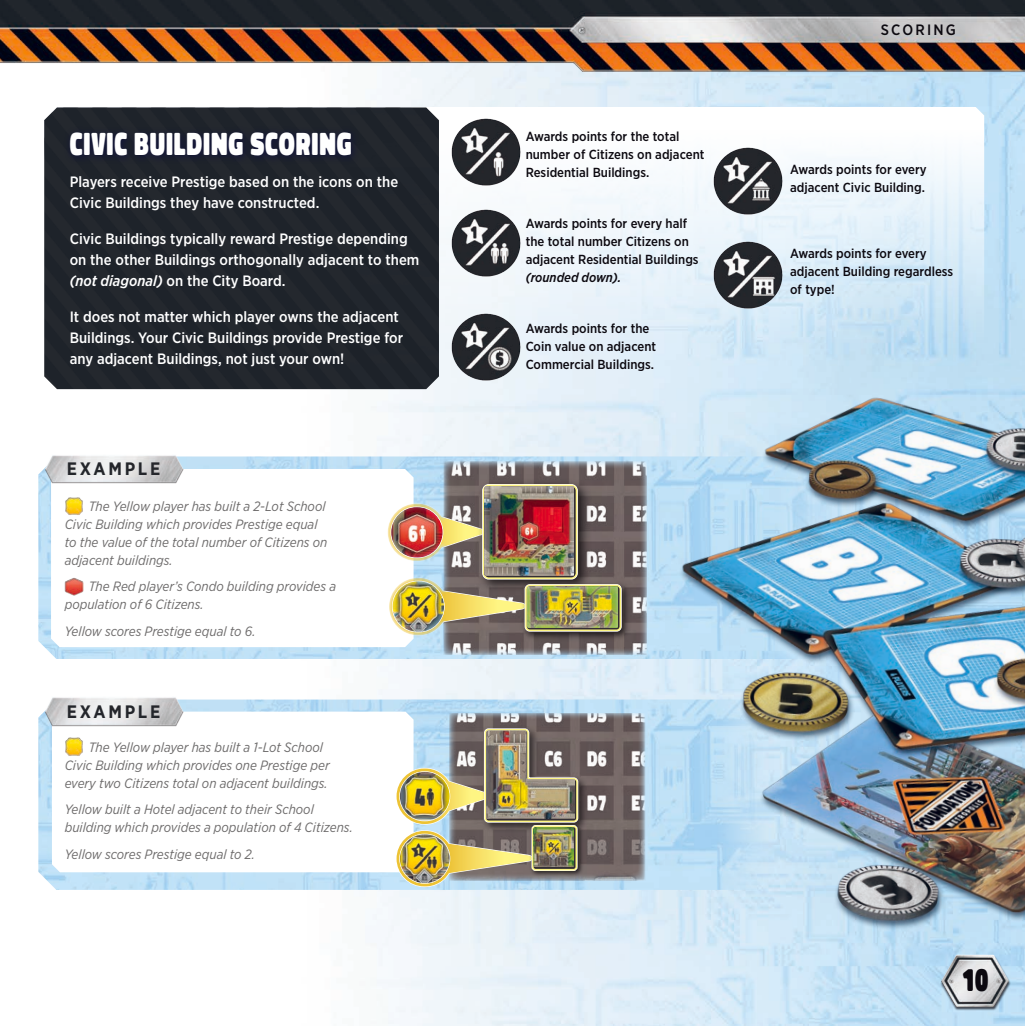
<style>
.page{position:relative;width:1025px;height:1026px;background:#fff}
.page>*{position:absolute;margin:0;border:0;box-sizing:border-box;transform-origin:0 0}
.t1{font:30px "Spot";letter-spacing:.03em;color:#fff}
.t2{font:30px "Spot";color:#0c0910}
.t3{font:700 18px "Gotham Narrow";letter-spacing:.15em;color:#24262b}
.t4{font:500 15px/21px "Gotham Narrow";color:#fff}
.t5{font:500 15px "Gotham Narrow";letter-spacing:.15em;color:#0c0910}
.t6{font:italic 13.5px/18px "Gotham Narrow";color:#6e6c6c}
.t7{font:500 13.2px/18px "Gotham Narrow";color:#0c0910}
.t8{font:italic 500 13.2px "Gotham Narrow";color:#0c0910}
.s1{font-style:italic}
</style>
<div class="page">
<img style="left:55px;top:71px;width:970px;height:954px">
<img style="left:941px;top:988px;width:68px;height:26px">
<img style="left:38px;top:456px;width:613px;height:203px">
<svg style="left:439px;top:107px;width:545px;height:282px"></svg>
<svg style="left:196px;top:469px;width:217px;height:178px"></svg>
<img style="left:38px;top:699px;width:613px;height:190px">
<div style="left:44px;top:107px;width:395px;height:282px;background:#20242b"></div>
<svg style="left:196px;top:711px;width:217px;height:161px"></svg>
<img style="left:45px;top:454px;width:151px;height:29px">
<img style="left:45px;top:696px;width:151px;height:30px">
<img style="left:651px;top:337px;width:374px;height:651px">
<img style="left:443px;top:461px;width:203px;height:193px">
<img style="left:473px;top:475px;width:121px;height:11px">
<div style="left:483px;top:484px;width:94px;height:94px;border:3px solid #fef583;border-radius:4px"></div>
<img style="left:519px;top:578px;width:114px;height:65px">
<div style="left:525px;top:584px;width:96px;height:47px;border:3px solid #fef583;border-radius:3px"></div>
<img style="left:386px;top:486px;width:232px;height:150px">
<img style="left:449px;top:713px;width:196px;height:167px">
<img style="left:479px;top:723px;width:111px;height:112px">
<img style="left:395px;top:726px;width:185px;height:161px">
<img style="left:486px;top:730px;width:88px;height:88px">
<img style="left:527px;top:820px;width:58px;height:58px">
<div style="left:531px;top:824px;width:46px;height:46px;border:4px solid #fff;border-radius:2px"></div>
<div style="left:532px;top:825px;width:45px;height:45px;border:3px solid #fef583;border-radius:2px"></div>
<svg style="left:533px;top:827px;width:42px;height:41px"></svg>
<img style="left:533px;top:827px;width:40px;height:39px">
<img style="left:449px;top:115px;width:73px;height:73px">
<img style="left:449px;top:206px;width:73px;height:73px">
<img style="left:711px;top:144px;width:73px;height:73px">
<img style="left:711px;top:239px;width:73px;height:73px">
<img style="left:449px;top:310px;width:73px;height:73px">
<img style="left:0;top:0;width:1025px;height:71px">
<div style="left:51px;top:716px;width:327px;height:165px;background:#fff"></div>
<img style="left:65px;top:737px;width:18px;height:18px">
<div style="left:50px;top:475px;width:313px;height:184px;background:#fff"></div>
<img style="left:65px;top:497px;width:18px;height:18px">
<img style="left:65px;top:578px;width:18px;height:17px">
<div style="left:63px;top:125px;width:297px;height:40px;background:#1a1d32"></div>
<h1 class="t1" style="left:70px;top:130px;width:283px">CIVIC BUILDING SCORING</h1>
<p class="t4" style="left:70px;top:171px;width:330px">Players receive Prestige based on the icons on the<br>Civic Buildings they have constructed.</p>
<p class="t4" style="left:70px;top:228px;width:351px">Civic Buildings typically reward Prestige depending on the other Buildings orthogonally adjacent to them <span class="s1">(not diagonal)</span> on the City Board.</p>
<p class="t4" style="left:70px;top:305px;width:335px">It does not matter which player owns the adjacent<br>Buildings. Your Civic Buildings provide Prestige for any adjacent Buildings, not just your own!</p>
<h2 class="t3" style="left:67px;top:457px;width:95px">EXAMPLE</h2>
<p class="t6" style="left:65px;top:497px;width:264px;text-indent:24px">The Yellow player has built a 2-Lot School Civic Building which provides Prestige equal to the value of the total number of Citizens on adjacent buildings.</p>
<p class="t6" style="left:65px;top:577px;width:273px;text-indent:24px">The Red player’s Condo building provides a population of 6 Citizens.</p>
<p class="t6" style="left:65px;top:622px;width:192px">Yellow scores Prestige equal to 6.</p>
<h2 class="t3" style="left:67px;top:699px;width:95px">EXAMPLE</h2>
<p class="t6" style="left:65px;top:737px;width:266px;text-indent:24px">The Yellow player has built a 1-Lot School<br>Civic Building which provides one Prestige per every two Citizens total on adjacent buildings.</p>
<p class="t6" style="left:65px;top:799px;width:289px">Yellow built a Hotel adjacent to their School building which provides a population of 4 Citizens.</p>
<p class="t6" style="left:65px;top:844px;width:192px">Yellow scores Prestige equal to 2.</p>
<p class="t7" style="left:526px;top:127px;width:180px">Awards points for the total number of Citizens on adjacent<br>Residential Buildings.</p>
<p class="t7" style="left:526px;top:214px;width:174px">Awards points for every half the total number Citizens on adjacent Residential Buildings</p>
<p class="t8" style="left:526px;top:269px;width:97px">(rounded down).</p>
<p class="t7" style="left:526px;top:319px;width:132px">Awards points for the<br>Coin value on adjacent<br>Commercial Buildings.</p>
<p class="t5" style="left:880px;top:20px;width:77px">SCORING</p>
<p class="t7" style="left:790px;top:160px;width:138px">Awards points for every adjacent Civic Building.</p>
<p class="t7" style="left:790px;top:244px;width:164px">Awards points for every adjacent Building regardless of type!</p>
<h1 class="t2" style="left:962px;top:966px;width:28px">10</h1>
</div>
